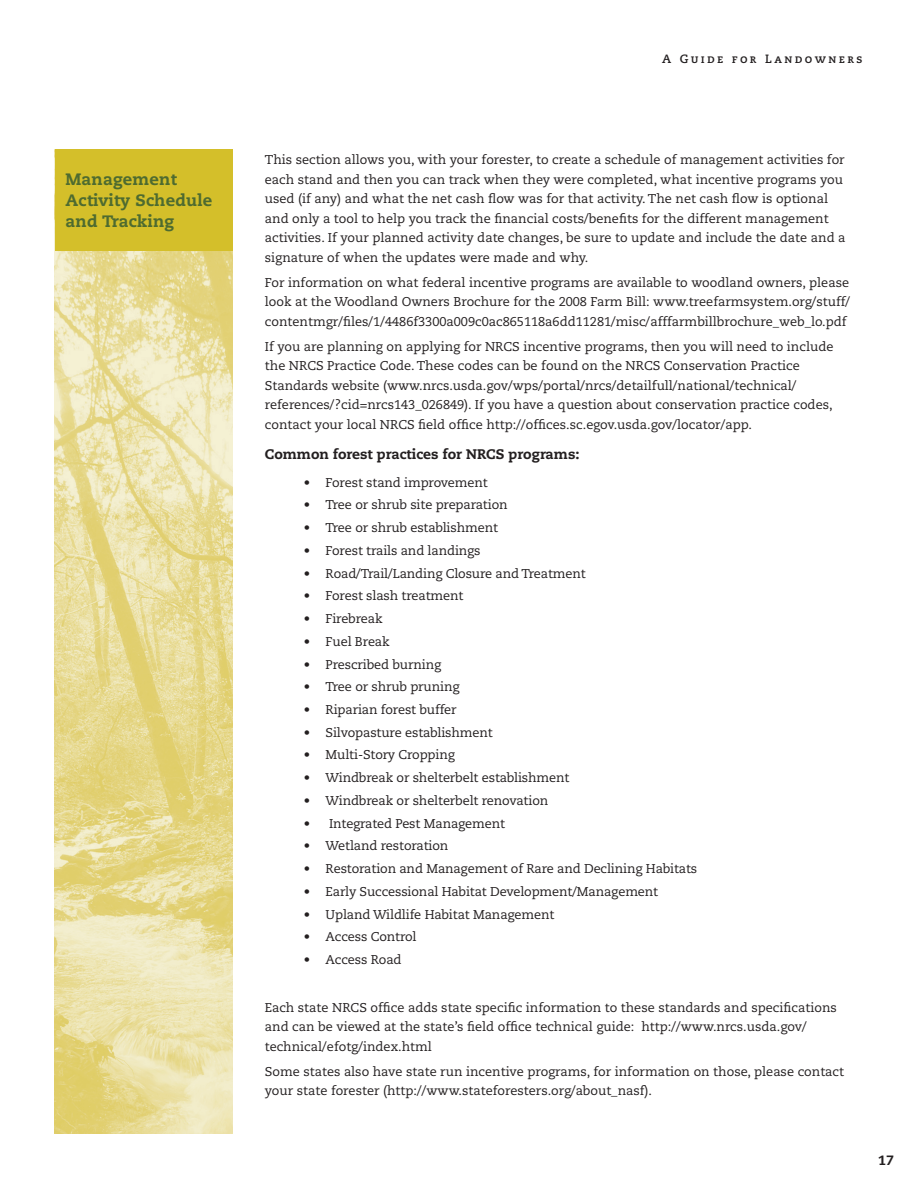
<style>
.page{position:relative;width:918px;height:1188px;background:#fff}
.page>*{position:absolute;margin:0;border:0;box-sizing:border-box;transform-origin:0 0}
.main_heads{font:800 16.5px/21px "Caecilia";letter-spacing:.01em;color:#4e6b30}
.sub_head{font:800 13.8px "Caecilia";color:#231f20}
.t1{font:800 13.5px "Caecilia";color:#231f20}
.text{font:12.75px/19.5px "Caecilia";color:#231f20}
.bullet_2{font:12.75px "Caecilia";letter-spacing:-.01em;color:#231f20}
.t2{font:12px "Caecilia Bold SC";letter-spacing:.2em;color:#231f20}
</style>
<div class="page">
<img style="left:55px;top:250px;width:177px;height:884px">
<div style="left:55px;top:149px;width:177px;height:101px;background:#d4bf2a"></div>
<p class="main_heads" style="left:66px;top:169px;width:148px">Management<br>Activity Schedule and Tracking</p>
<p class="t2" style="left:662px;top:52px;width:202px">A Guide for Landowners</p>
<p class="text" style="left:265px;top:150px;width:582px">This section allows you, with your forester, to create a schedule of management activities for each stand and then you can track when they were completed, what incentive programs you used (if any) and what the net cash flow was for that activity. The net cash flow is optional and only a tool to help you track the financial costs/benefits for the different management activities. If your planned activity date changes, be sure to update and include the date and a signature of when the updates were made and why.</p>
<p class="text" style="left:265px;top:273px;width:587px;text-align:justify">For information on what federal incentive programs are available to woodland owners, please look at the Woodland Owners Brochure for the 2008 Farm Bill: www.treefarmsystem.org/stuff/ contentmgr/files/1/4486f3300a009c0ac865118a6dd11281/misc/afffarmbillbrochure_web_lo.pdf</p>
<p class="text" style="left:265px;top:337px;width:570px">If you are planning on applying for NRCS incentive programs, then you will need to include the NRCS Practice Code. These codes can be found on the NRCS Conservation Practice Standards website (www.nrcs.usda.gov/wps/portal/nrcs/detailfull/national/technical/ references/?cid=nrcs143_026849). If you have a question about conservation practice codes, contact your local NRCS field office http://offices.sc.egov.usda.gov/locator/app.</p>
<p class="sub_head" style="left:265px;top:446px;width:316px">Common forest practices for NRCS programs:</p>
<p class="bullet_2" style="left:304px;top:475px;width:186px">• Forest stand improvement</p>
<p class="bullet_2" style="left:304px;top:498px;width:205px">• Tree or shrub site preparation</p>
<p class="bullet_2" style="left:304px;top:520px;width:196px">• Tree or shrub establishment</p>
<p class="bullet_2" style="left:304px;top:543px;width:178px">• Forest trails and landings</p>
<p class="bullet_2" style="left:304px;top:566px;width:284px">• Road/Trail/Landing Closure and Treatment</p>
<p class="bullet_2" style="left:304px;top:588px;width:161px">• Forest slash treatment</p>
<p class="bullet_2" style="left:304px;top:611px;width:80px">• Firebreak</p>
<p class="bullet_2" style="left:304px;top:634px;width:88px">• Fuel Break</p>
<p class="bullet_2" style="left:304px;top:657px;width:139px">• Prescribed burning</p>
<p class="bullet_2" style="left:304px;top:679px;width:157px">• Tree or shrub pruning</p>
<p class="bullet_2" style="left:304px;top:702px;width:154px">• Riparian forest buffer</p>
<p class="bullet_2" style="left:304px;top:725px;width:191px">• Silvopasture establishment</p>
<p class="bullet_2" style="left:304px;top:748px;width:153px">• Multi-Story Cropping</p>
<p class="bullet_2" style="left:304px;top:770px;width:267px">• Windbreak or shelterbelt establishment</p>
<p class="bullet_2" style="left:304px;top:793px;width:246px">• Windbreak or shelterbelt renovation</p>
<p class="bullet_2" style="left:304px;top:816px;width:203px">• Integrated Pest Management</p>
<p class="bullet_2" style="left:304px;top:839px;width:146px">• Wetland restoration</p>
<p class="bullet_2" style="left:304px;top:861px;width:395px">• Restoration and Management of Rare and Declining Habitats</p>
<p class="bullet_2" style="left:304px;top:884px;width:356px">• Early Successional Habitat Development/Management</p>
<p class="bullet_2" style="left:304px;top:907px;width:252px">• Upland Wildlife Habitat Management</p>
<p class="bullet_2" style="left:304px;top:930px;width:114px">• Access Control</p>
<p class="bullet_2" style="left:304px;top:952px;width:99px">• Access Road</p>
<p class="text" style="left:265px;top:998px;width:574px">Each state NRCS office adds state specific information to these standards and specifications and can be viewed at the state’s field office technical guide: http://www.nrcs.usda.gov/ technical/efotg/index.html</p>
<p class="text" style="left:265px;top:1062px;width:581px">Some states also have state run incentive programs, for information on those, please contact your state forester (http://www.stateforesters.org/about_nasf).</p>
<p class="t1" style="left:878px;top:1152px;width:17px">17</p>
</div>
